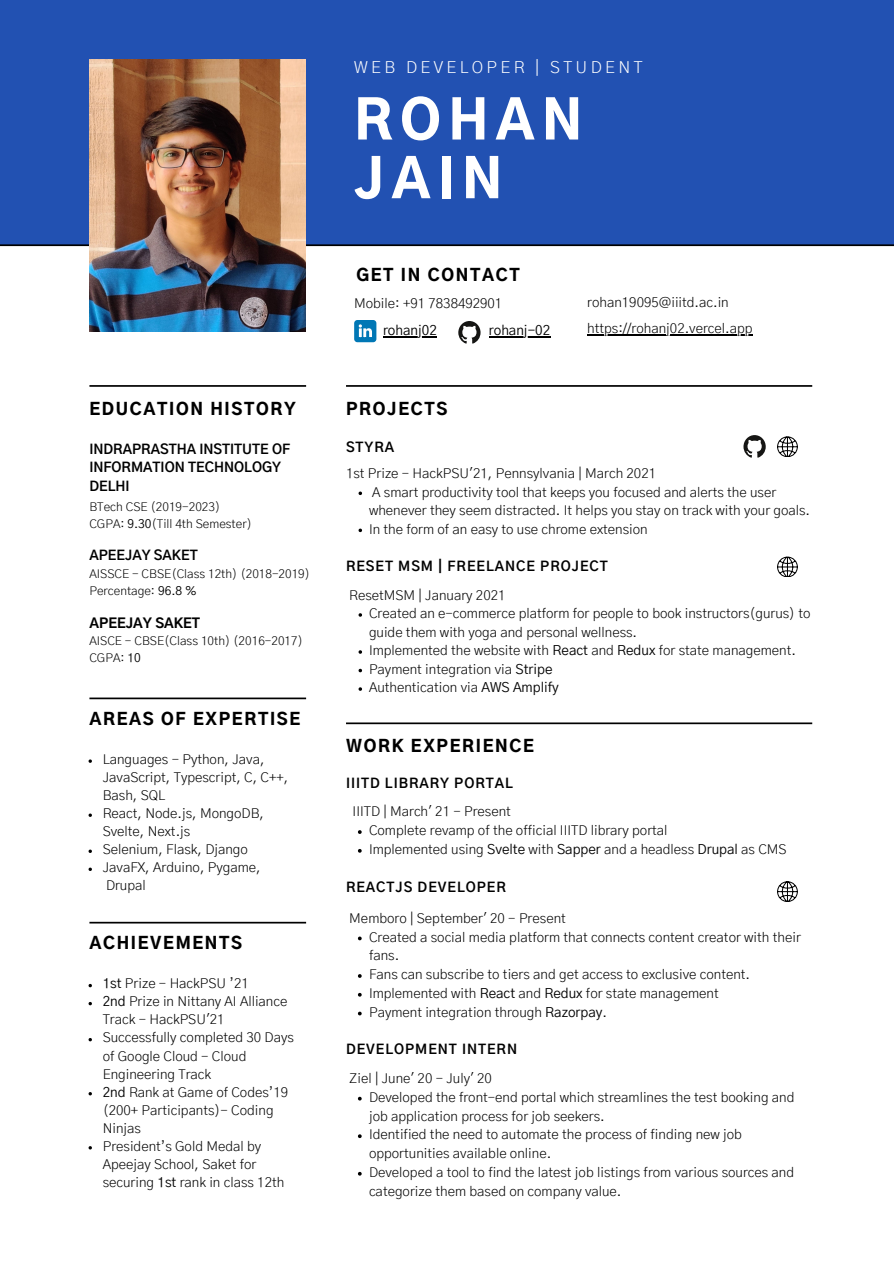
<style>
.page{position:relative;width:894px;height:1264px;background:#fff}
.page>*{position:absolute;margin:0;border:0;box-sizing:border-box;transform-origin:0 0}
.t1{font:900 52.95px "Gothic A1";letter-spacing:.14em;color:#fff}
.t2{font:900 16.5px "Gothic A1";letter-spacing:.1em;color:#000}
.t3{font:300 16.5px "Gothic A1";letter-spacing:.205em;color:#fff}
.t4{font:300 13.5px/18px "Gothic A1";color:#000}
.t5{font:700 13.5px "Gothic A1";letter-spacing:.07em;color:#000}
.t6{font:700 13.5px/18.9px "Gothic A1";color:#000}
.t7{font:13.5px "Gothic A1";color:#000}
.t8{font:800 13.5px "Gothic A1";color:#000}
.t9{font:300 12px "Gothic A1";color:#000}
.s1{font-weight:400}
</style>
<div class="page">
<div style="left:0;top:0;width:893px;height:246px;background:#2251b2"></div>
<svg style="left:0;top:244px;width:893px;height:2px"></svg>
<img style="left:89px;top:59px;width:217px;height:273px">
<svg style="left:89px;top:385px;width:217px;height:2px"></svg>
<svg style="left:89px;top:921px;width:217px;height:2px"></svg>
<svg style="left:89px;top:697px;width:217px;height:2px"></svg>
<svg style="left:346px;top:385px;width:466px;height:2px"></svg>
<svg style="left:354px;top:320px;width:22px;height:22px"></svg>
<svg style="left:358px;top:491px;width:4px;height:4px"></svg>
<svg style="left:358px;top:528px;width:4px;height:4px"></svg>
<svg style="left:358px;top:668px;width:4px;height:4px"></svg>
<svg style="left:458px;top:321px;width:22px;height:22px"></svg>
<hr style="left:587px;top:334px;width:165px;height:1px;background:#000">
<svg style="left:88px;top:813px;width:4px;height:4px"></svg>
<svg style="left:88px;top:849px;width:4px;height:4px"></svg>
<svg style="left:88px;top:867px;width:4px;height:4px"></svg>
<svg style="left:88px;top:983px;width:4px;height:4px"></svg>
<svg style="left:88px;top:1002px;width:4px;height:3px"></svg>
<svg style="left:88px;top:1038px;width:4px;height:3px"></svg>
<svg style="left:88px;top:1092px;width:4px;height:3px"></svg>
<svg style="left:88px;top:1146px;width:4px;height:3px"></svg>
<hr style="left:383px;top:336px;width:54px;height:2px;background:#000">
<hr style="left:488px;top:336px;width:62px;height:2px;background:#000">
<svg style="left:777px;top:436px;width:20px;height:20px"></svg>
<svg style="left:743px;top:435px;width:22px;height:22px"></svg>
<svg style="left:777px;top:556px;width:20px;height:21px"></svg>
<svg style="left:346px;top:722px;width:466px;height:2px"></svg>
<svg style="left:358px;top:830px;width:3px;height:4px"></svg>
<svg style="left:358px;top:936px;width:3px;height:4px"></svg>
<svg style="left:358px;top:1134px;width:3px;height:4px"></svg>
<svg style="left:777px;top:881px;width:20px;height:20px"></svg>
<p class="t2" style="left:89px;top:401px;width:208px">EDUCATION HISTORY</p>
<p class="t6" style="left:89px;top:440px;width:202px">INDRAPRASTHA INSTITUTE OF<br>INFORMATION TECHNOLOGY<br>DELHI</p>
<p class="t9" style="left:89px;top:501px;width:132px">BTech CSE (2019-2023)</p>
<p class="t9" style="left:89px;top:518px;width:164px">CGPA: <span class="s1">9.30</span>(Till 4th Semester)</p>
<p class="t6" style="left:89px;top:547px;width:110px">APEEJAY SAKET</p>
<p class="t9" style="left:89px;top:568px;width:222px">AISSCE - CBSE(Class 12th) (2018-2019)</p>
<p class="t9" style="left:89px;top:585px;width:109px">Percentage: <span class="s1">96.8 %</span></p>
<p class="t8" style="left:89px;top:616px;width:112px">APEEJAY SAKET</p>
<p class="t9" style="left:89px;top:635px;width:215px">AISCE - CBSE(Class 10th) (2016-2017)</p>
<p class="t9" style="left:89px;top:652px;width:53px">CGPA: <span class="s1">10</span></p>
<p class="t2" style="left:89px;top:712px;width:212px">AREAS OF EXPERTISE</p>
<p class="t4" style="left:103px;top:751px;width:187px">Languages - Python, Java,<br>JavaScript, Typescript, C, C++,<br>Bash, SQL</p>
<p class="t4" style="left:103px;top:805px;width:163px">React, Node.js, MongoDB,<br>Svelte, Next.js</p>
<p class="t4" style="left:103px;top:841px;width:147px">Selenium, Flask, Django</p>
<p class="t4" style="left:103px;top:859px;width:159px">JavaFX, Arduino, Pygame,<br>Drupal</p>
<p class="t2" style="left:89px;top:936px;width:154px">ACHIEVEMENTS</p>
<p class="t4" style="left:103px;top:975px;width:148px"><span class="s1">1st</span> Prize - HackPSU ’21</p>
<p class="t4" style="left:103px;top:993px;width:186px"><span class="s1">2nd</span> Prize in Nittany AI Alliance<br>Track - HackPSU'21</p>
<p class="t4" style="left:103px;top:1029px;width:192px">Successfully completed 30 Days of Google Cloud - Cloud<br>Engineering Track</p>
<p class="t4" style="left:103px;top:1083px;width:187px"><span class="s1">2nd</span> Rank at Game of Codes’19 (200+ Participants)- Coding<br>Ninjas</p>
<p class="t4" style="left:103px;top:1137px;width:183px">President’s Gold Medal by<br>Apeejay School, Saket for securing <span class="s1">1st</span> rank in class 12th</p>
<p class="t3" style="left:354px;top:60px;width:290px">WEB DEVELOPER | STUDENT</p>
<p class="t1" style="left:354px;top:97px;width:229px">ROHAN</p>
<p class="t1" style="left:354px;top:156px;width:149px">JAIN</p>
<p class="t2" style="left:356px;top:268px;width:165px">GET IN CONTACT</p>
<p class="t4" style="left:354px;top:295px;width:150px">Mobile: +91 7838492901</p>
<p class="t4" style="left:587px;top:293px;width:143px">rohan19095@iiitd.ac.in</p>
<p class="t4" style="left:587px;top:320px;width:167px">https://rohanj02.vercel.app</p>
<p class="t7" style="left:383px;top:325px;width:55px">rohanj02</p>
<p class="t7" style="left:488px;top:325px;width:63px">rohanj-02</p>
<p class="t2" style="left:346px;top:401px;width:103px">PROJECTS</p>
<p class="t5" style="left:346px;top:441px;width:50px">STYRA</p>
<p class="t4" style="left:346px;top:465px;width:311px">1st Prize - HackPSU'21, Pennsylvania | March 2021</p>
<p class="t4" style="left:369px;top:483px;width:442px;line-height:18.5px">A smart productivity tool that keeps you focused and alerts the user whenever they seem distracted. It helps you stay on track with your goals.</p>
<p class="t4" style="left:369px;top:520px;width:280px">In the form of an easy to use chrome extension</p>
<p class="t5" style="left:346px;top:560px;width:263px">RESET MSM | FREELANCE PROJECT</p>
<p class="t4" style="left:349px;top:586px;width:158px">ResetMSM | January 2021</p>
<p class="t4" style="left:369px;top:605px;width:443px;line-height:18.5px">Created an e-commerce platform for people to book instructors(gurus) to guide them with yoga and personal wellness.</p>
<p class="t4" style="left:369px;top:642px;width:428px">Implemented the website with <span class="s1">React</span> and <span class="s1">Redux</span> for state management.</p>
<p class="t4" style="left:369px;top:660px;width:185px">Payment integration via <span class="s1">Stripe</span></p>
<p class="t4" style="left:369px;top:679px;width:191px">Authentication via <span class="s1">AWS Amplify</span></p>
<p class="t2" style="left:346px;top:739px;width:189px">WORK EXPERIENCE</p>
<p class="t5" style="left:346px;top:776px;width:168px">IIITD LIBRARY PORTAL</p>
<p class="t4" style="left:352px;top:803px;width:160px">IIITD | March' 21 - Present</p>
<p class="t4" style="left:369px;top:822px;width:300px">Complete revamp of the official IIITD library portal</p>
<p class="t4" style="left:369px;top:841px;width:419px">Implemented using <span class="s1">Svelte</span> with <span class="s1">Sapper</span> and a headless <span class="s1">Drupal</span> as CMS</p>
<p class="t5" style="left:346px;top:880px;width:161px">REACTJS DEVELOPER</p>
<p class="t4" style="left:349px;top:909px;width:218px">Memboro | September' 20 - Present</p>
<p class="t4" style="left:369px;top:928px;width:433px;line-height:18.8px">Created a social media platform that connects content creator with their fans.</p>
<p class="t4" style="left:369px;top:966px;width:382px">Fans can subscribe to tiers and get access to exclusive content.</p>
<p class="t4" style="left:369px;top:984px;width:351px">Implemented with <span class="s1">React</span> and <span class="s1">Redux</span> for state management</p>
<p class="t4" style="left:369px;top:1003px;width:239px">Payment integration through <span class="s1">Razorpay</span>.</p>
<p class="t5" style="left:346px;top:1043px;width:172px">DEVELOPMENT INTERN</p>
<p class="t4" style="left:349px;top:1069px;width:144px">Ziel | June' 20 - July' 20</p>
<p class="t4" style="left:369px;top:1088px;width:427px;line-height:18.8px">Developed the front-end portal which streamlines the test booking and job application process for job seekers.</p>
<p class="t4" style="left:369px;top:1125px;width:374px;line-height:18.8px">Identified the need to automate the process of finding new job opportunities available online.</p>
<p class="t4" style="left:369px;top:1163px;width:426px;line-height:18.8px">Developed a tool to find the latest job listings from various sources and categorize them based on company value.</p>
</div>
